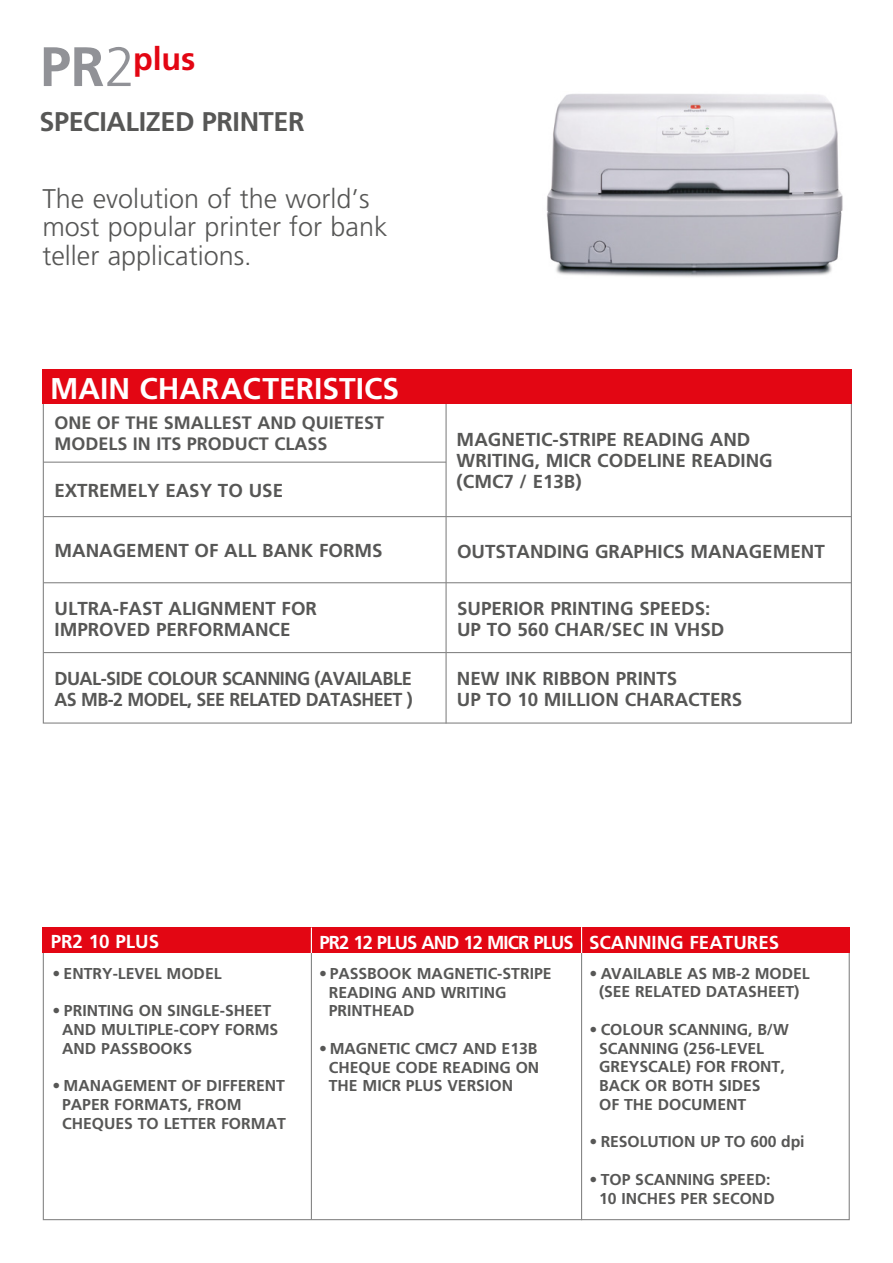
<style>
.page{position:relative;width:893px;height:1263px;background:#fff}
.page>*{position:absolute;margin:0;border:0;box-sizing:border-box;transform-origin:0 0}
.t1{font:700 32.25px "Frutiger";color:#e30613}
.t2{font:700 30px "Frutiger";color:#fff}
.t3{font:300 27px/28.5px "Frutiger";color:#575756}
.t4{font:700 27px "Frutiger";letter-spacing:-.015em;color:#575756}
.t5{font:700 18.75px/21px "Frutiger";color:#575756}
.t6{font:700 18.75px/21px "Frutiger";letter-spacing:-.03em;color:#575756}
.t7{font:700 18.75px "Frutiger";color:#fff}
.t8{font:700 18.75px "Frutiger";letter-spacing:-.045em;color:#fff}
.t9{font:700 18px/21px "Frutiger";color:#575756}
.t10{font:700 15.75px/18.8px "Frutiger";color:#575756}
.s1{font-size:55.5px;color:#919297}
.s2{font-weight:300;font-size:55.5px;color:#919297}
</style>
<div class="page">
<hr style="left:43px;top:462px;width:403px;height:1px;background:#878787">
<hr style="left:44px;top:516px;width:807px;height:1px;background:#878787">
<hr style="left:43px;top:582px;width:808px;height:1px;background:#878787">
<hr style="left:43px;top:652px;width:809px;height:1px;background:#878787">
<hr style="left:445px;top:403px;width:2px;height:320px;background:#878787">
<div style="left:43px;top:370px;width:809px;height:34px;background:#e30613"></div>
<div style="left:43px;top:928px;width:807px;height:25px;background:#e30613"></div>
<hr style="left:311px;top:933px;width:1px;height:286px;background:#878787">
<hr style="left:581px;top:942px;width:1px;height:278px;background:#878787">
<svg style="left:311px;top:927px;width:1px;height:26px"></svg>
<svg style="left:581px;top:927px;width:1px;height:26px"></svg>
<img style="left:546px;top:94px;width:297px;height:183px">
<h1 class="t1" style="left:40px;top:40px;width:157px"><span class="s1">PR</span><span class="s2">2</span>plus</h1>
<h3 class="t4" style="left:39px;top:106px;width:267px">SPECIALIZED PRINTER</h3>
<h3 class="t3" style="left:42px;top:184px;width:347px">The evolution of the world’s most popular printer for bank teller applications.</h3>
<h2 class="t2" style="left:50px;top:371px;width:350px">MAIN CHARACTERISTICS</h2>
<p class="t9" style="left:54px;top:412px;width:331px">ONE OF THE SMALLEST AND QUIETEST<br>MODELS IN ITS PRODUCT CLASS</p>
<p class="t5" style="left:54px;top:479px;width:230px">EXTREMELY EASY TO USE</p>
<p class="t5" style="left:54px;top:540px;width:330px">MANAGEMENT OF ALL BANK FORMS</p>
<p class="t5" style="left:55px;top:597px;width:264px">ULTRA-FAST ALIGNMENT FOR<br>IMPROVED PERFORMANCE</p>
<p class="t6" style="left:54px;top:668px;width:360px">DUAL-SIDE COLOUR SCANNING (AVAILABLE<br>AS MB-2 MODEL, SEE RELATED DATASHEET )</p>
<p class="t5" style="left:457px;top:429px;width:318px">MAGNETIC-STRIPE READING AND<br>WRITING, MICR CODELINE READING (CMC7 / E13B)</p>
<p class="t5" style="left:457px;top:540px;width:369px">OUTSTANDING GRAPHICS MANAGEMENT</p>
<p class="t5" style="left:457px;top:598px;width:269px">SUPERIOR PRINTING SPEEDS:<br>UP TO 560 CHAR/SEC IN VHSD</p>
<p class="t5" style="left:457px;top:667px;width:287px">NEW INK RIBBON PRINTS<br>UP TO 10 MILLION CHARACTERS</p>
<p class="t7" style="left:51px;top:931px;width:110px">PR2 10 PLUS</p>
<p class="t10" style="left:53px;top:964px;width:171px">• ENTRY-LEVEL MODEL</p>
<p class="t10" style="left:62px;top:1001px;width:218px;text-indent:-10px">• PRINTING ON SINGLE-SHEET<br>AND MULTIPLE-COPY FORMS<br>AND PASSBOOKS</p>
<p class="t10" style="left:62px;top:1076px;width:225px;text-indent:-10px">• MANAGEMENT OF DIFFERENT<br>PAPER FORMATS, FROM<br>CHEQUES TO LETTER FORMAT</p>
<p class="t8" style="left:319px;top:931px;width:256px">PR2 12 PLUS AND 12 MICR PLUS</p>
<p class="t10" style="left:329px;top:964px;width:224px;text-indent:-10px">• PASSBOOK MAGNETIC-STRIPE<br>READING AND WRITING<br>PRINTHEAD</p>
<p class="t10" style="left:329px;top:1039px;width:212px;text-align:justify;text-indent:-10px">• MAGNETIC CMC7 AND E13B CHEQUE CODE READING ON THE MICR PLUS VERSION</p>
<p class="t7" style="left:589px;top:931px;width:192px">SCANNING FEATURES</p>
<p class="t10" style="left:590px;top:964px;width:222px;text-align:center">• AVAILABLE AS MB-2 MODEL (SEE RELATED DATASHEET)</p>
<p class="t10" style="left:599px;top:1020px;width:191px;text-indent:-10px">• COLOUR SCANNING, B/W<br>SCANNING (256-LEVEL<br>GREYSCALE) FOR FRONT,<br>BACK OR BOTH SIDES<br>OF THE DOCUMENT</p>
<p class="t10" style="left:590px;top:1132px;width:217px">• RESOLUTION UP TO 600 dpi</p>
<p class="t10" style="left:590px;top:1170px;width:187px;text-align:right">• TOP SCANNING SPEED:<br>10 INCHES PER SECOND</p>
</div>
